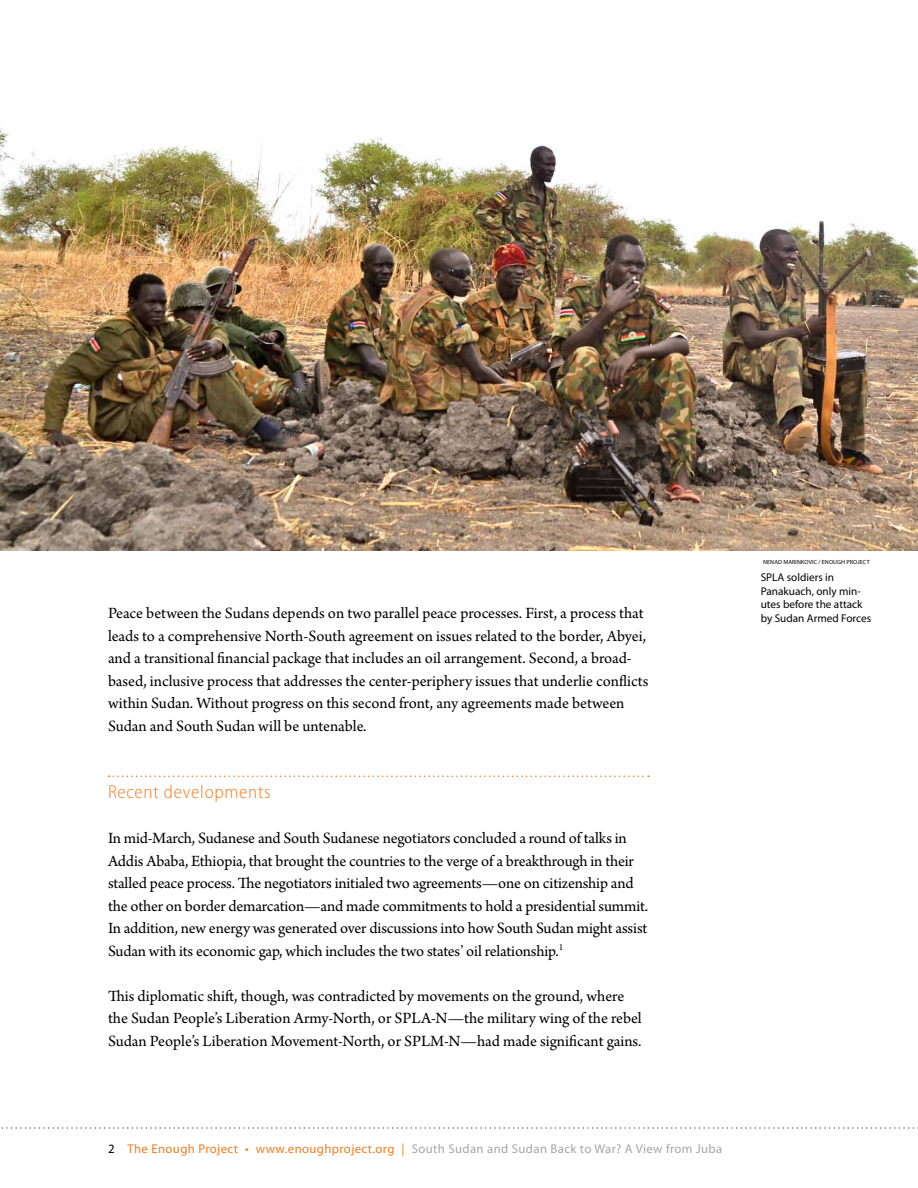
<style>
.page{position:relative;width:918px;height:1188px;background:#fff}
.page>*{position:absolute;margin:0;border:0;box-sizing:border-box;transform-origin:0 0}
.t1{font:300 semi-condensed 18.75px "Myriad Pro";letter-spacing:.04em;color:#f47b20}
.t2{font:16.5px/22.5px "Arno Pro";letter-spacing:-.005em;color:#000}
.t3{font:12.75px "Myriad Pro";letter-spacing:.03em;color:#a5a6a7}
.t4{font:11.25px/13.5px "Myriad Pro";color:#000}
.t5{font:6px "Myriad Pro";letter-spacing:.02em;color:#000}
.s1{color:#000}
.s2{color:#f47b20}
</style>
<div class="page">
<svg style="left:1px;top:1127px;width:917px;height:2px"></svg>
<svg style="left:109px;top:776px;width:540px;height:1px"></svg>
<img style="left:0;top:128px;width:918px;height:422px">
<p class="t2" style="left:108px;top:603px;width:542px">Peace between the Sudans depends on two parallel peace processes. First, a process that leads to a comprehensive North-South agreement on issues related to the border, Abyei, and a transitional financial package that includes an oil arrangement. Second, a broad&shy;based, inclusive process that addresses the center-periphery issues that underlie conflicts within Sudan. Without progress on this second front, any agreements made between Sudan and South Sudan will be untenable.</p>
<p class="t1" style="left:108px;top:782px;width:164px">Recent developments</p>
<p class="t2" style="left:108px;top:828px;width:542px">In mid-March, Sudanese and South Sudanese negotiators concluded a round of talks in Addis Ababa, Ethiopia, that brought the countries to the verge of a breakthrough in their stalled peace process. The negotiators initialed two agreements—one on citizenship and the other on border demarcation—and made commitments to hold a presidential summit.<br>In addition, new energy was generated over discussions into how South Sudan might assist Sudan with its economic gap, which includes the two states’ oil relationship.<sup>1</sup></p>
<p class="t2" style="left:108px;top:985px;width:535px">This diplomatic shift, though, was contradicted by movements on the ground, where the Sudan People’s Liberation Army-North, or SPLA-N—the military wing of the rebel<br>Sudan People’s Liberation Movement-North, or SPLM-N—had made significant gains.</p>
<p class="t3" style="left:108px;top:1142px;width:616px"><span class="s1">2</span> <span class="s2">The Enough Project • www.enoughproject.org |</span> South Sudan and Sudan Back to War? A View from Juba</p>
<p class="t5" style="left:763px;top:559px;width:108px">Nenad Marinkovic / Enough Project</p>
<p class="t4" style="left:761px;top:571px;width:112px">SPLA soldiers in<br>Panakuach, only min&shy;utes before the attack by Sudan Armed Forces</p>
</div>
